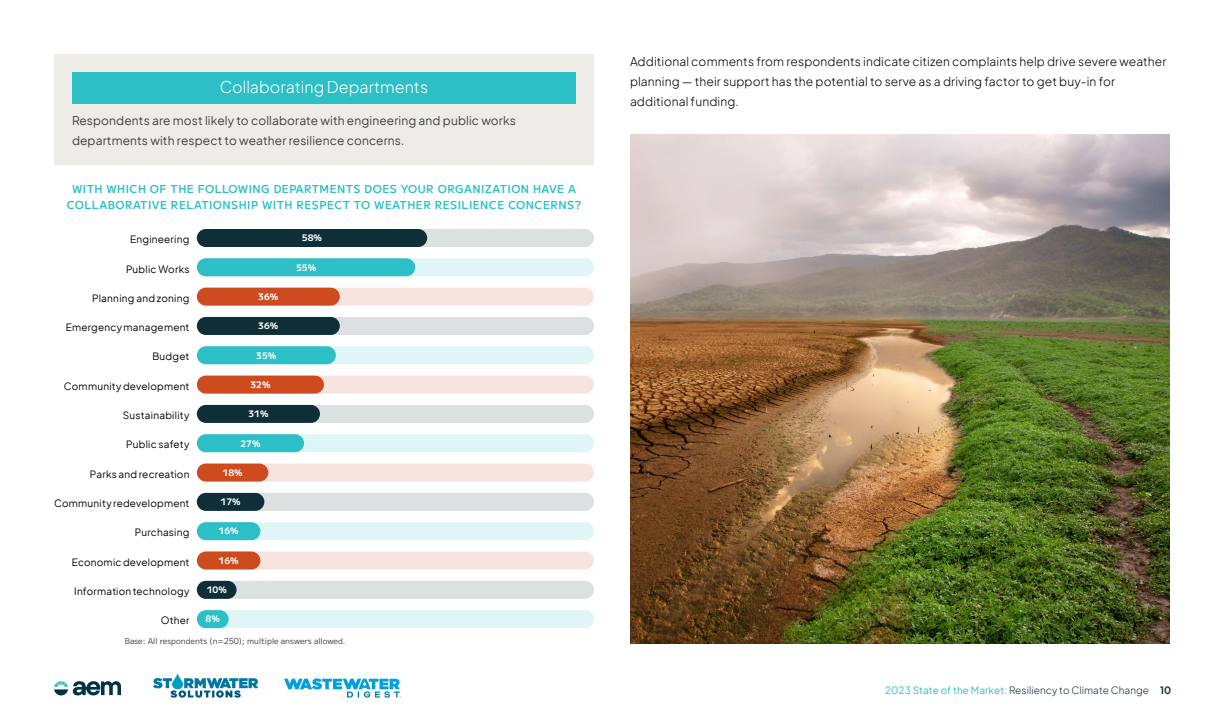
<style>
.page{position:relative;width:1224px;height:720px;background:#fff}
.page>*{position:absolute;margin:0;border:0;box-sizing:border-box;transform-origin:0 0}
.t1{font:300 16px "Plus Jakarta Sans";color:#fff}
.t2{font:300 12px/20px "Plus Jakarta Sans";letter-spacing:.01em;color:#000}
.t3{font:12px/20px "Plus Jakarta Sans";letter-spacing:.01em;color:#414042}
.t4{font:100 11px/16px "MPLUS1";letter-spacing:.04em;color:#2cbfc5;text-align:center}
.t5{font:10px "Plus Jakarta Sans";letter-spacing:.025em;color:#000}
.t6{font:300 10px "Plus Jakarta Sans";letter-spacing:.01em;color:#0e2f37}
.t7{font:100 9px "MPLUS1";color:#fff}
.t8{font:100 8px "MPLUS1";color:#414042}
.s1{font-weight:400;color:#2cbfc5}
.s2{font-weight:700}
</style>
<div class="page">
<svg style="left:54px;top:681px;width:67px;height:14px"></svg>
<svg style="left:153px;top:674px;width:105px;height:24px"></svg>
<svg style="left:284px;top:678px;width:117px;height:20px"></svg>
<div style="left:197px;top:229px;width:397px;height:18px;background:#dbe0e1;border-radius:9px"></div>
<div style="left:197px;top:229px;width:230px;height:18px;background:#0e2f37;border-radius:9px"></div>
<div style="left:197px;top:346px;width:397px;height:18px;background:#dff5f6;border-radius:9px"></div>
<div style="left:197px;top:346px;width:139px;height:18px;background:#2cbfc5;border-radius:9px"></div>
<div style="left:197px;top:464px;width:397px;height:18px;background:#f8e4de;border-radius:9px"></div>
<div style="left:197px;top:464px;width:71px;height:18px;background:#ce4b20;border-radius:9px"></div>
<div style="left:197px;top:288px;width:397px;height:18px;background:#f8e4de;border-radius:9px"></div>
<div style="left:197px;top:288px;width:143px;height:18px;background:#ce4b20;border-radius:9px"></div>
<div style="left:197px;top:405px;width:397px;height:18px;background:#dbe0e1;border-radius:9px"></div>
<div style="left:197px;top:405px;width:123px;height:18px;background:#0e2f37;border-radius:9px"></div>
<div style="left:197px;top:522px;width:397px;height:18px;background:#dff5f6;border-radius:9px"></div>
<div style="left:197px;top:522px;width:63px;height:18px;background:#2cbfc5;border-radius:9px"></div>
<div style="left:197px;top:581px;width:397px;height:18px;background:#dbe0e1;border-radius:9px"></div>
<div style="left:197px;top:581px;width:40px;height:18px;background:#0e2f37;border-radius:9px"></div>
<div style="left:197px;top:258px;width:397px;height:18px;background:#dff5f6;border-radius:9px"></div>
<div style="left:197px;top:258px;width:218px;height:18px;background:#2cbfc5;border-radius:9px"></div>
<div style="left:197px;top:376px;width:397px;height:18px;background:#f8e4de;border-radius:9px"></div>
<div style="left:197px;top:376px;width:127px;height:18px;background:#ce4b20;border-radius:9px"></div>
<div style="left:197px;top:493px;width:397px;height:18px;background:#dbe0e1;border-radius:9px"></div>
<div style="left:197px;top:493px;width:67px;height:18px;background:#0e2f37;border-radius:9px"></div>
<div style="left:197px;top:317px;width:397px;height:18px;background:#dbe0e1;border-radius:9px"></div>
<div style="left:197px;top:317px;width:143px;height:18px;background:#0e2f37;border-radius:9px"></div>
<div style="left:197px;top:434px;width:397px;height:18px;background:#dff5f6;border-radius:9px"></div>
<div style="left:197px;top:434px;width:107px;height:18px;background:#2cbfc5;border-radius:9px"></div>
<div style="left:197px;top:552px;width:397px;height:18px;background:#f8e4de;border-radius:9px"></div>
<div style="left:197px;top:552px;width:63px;height:18px;background:#ce4b20;border-radius:9px"></div>
<div style="left:197px;top:610px;width:397px;height:18px;background:#dff5f6;border-radius:9px"></div>
<div style="left:197px;top:610px;width:32px;height:18px;background:#2cbfc5;border-radius:9px"></div>
<img style="left:630px;top:134px;width:540px;height:510px">
<div style="left:54px;top:54px;width:540px;height:111px;background:#edece8"></div>
<div style="left:72px;top:72px;width:504px;height:31px;background:#2cbfc5"></div>
<h1 class="t1" style="left:220px;top:74px;width:210px">Collaborating Departments</h1>
<p class="t3" style="left:72px;top:109px;width:445px">Respondents are most likely to collaborate with engineering and public works departments with respect to weather resilience concerns.</p>
<p class="t4" style="left:67px;top:180px;width:516px">WITH WHICH OF THE FOLLOWING DEPARTMENTS DOES YOUR ORGANIZATION HAVE A<br>COLLABORATIVE RELATIONSHIP WITH RESPECT TO WEATHER RESILIENCE CONCERNS?</p>
<p class="t5" style="left:130px;top:231px;width:61px">Engineering</p>
<p class="t7" style="left:302px;top:231px;width:22px">58%</p>
<p class="t5" style="left:126px;top:261px;width:65px">Public Works</p>
<p class="t7" style="left:296px;top:260px;width:22px">55%</p>
<p class="t5" style="left:92px;top:290px;width:99px">Planning and zoning</p>
<p class="t7" style="left:258px;top:289px;width:22px">36%</p>
<p class="t5" style="left:66px;top:319px;width:125px">Emergency management</p>
<p class="t7" style="left:258px;top:319px;width:22px">36%</p>
<p class="t5" style="left:152px;top:349px;width:39px">Budget</p>
<p class="t7" style="left:256px;top:348px;width:22px">35%</p>
<p class="t5" style="left:64px;top:378px;width:127px">Community development</p>
<p class="t7" style="left:250px;top:377px;width:22px">32%</p>
<p class="t5" style="left:123px;top:407px;width:68px">Sustainability</p>
<p class="t7" style="left:248px;top:407px;width:22px">31%</p>
<p class="t5" style="left:126px;top:437px;width:65px">Public safety</p>
<p class="t7" style="left:240px;top:436px;width:22px">27%</p>
<p class="t5" style="left:90px;top:466px;width:101px">Parks and recreation</p>
<p class="t7" style="left:223px;top:465px;width:22px">18%</p>
<p class="t5" style="left:54px;top:495px;width:137px">Community redevelopment</p>
<p class="t7" style="left:221px;top:495px;width:22px">17%</p>
<p class="t5" style="left:135px;top:524px;width:56px">Purchasing</p>
<p class="t7" style="left:219px;top:524px;width:22px">16%</p>
<p class="t5" style="left:72px;top:554px;width:119px">Economic development</p>
<p class="t7" style="left:219px;top:553px;width:22px">16%</p>
<p class="t5" style="left:74px;top:583px;width:117px">Information technology</p>
<p class="t7" style="left:207px;top:583px;width:22px">10%</p>
<p class="t5" style="left:161px;top:612px;width:30px">Other</p>
<p class="t7" style="left:206px;top:612px;width:16px">8%</p>
<p class="t8" style="left:125px;top:635px;width:222px">Base: All respondents (n=250); multiple answers allowed.</p>
<p class="t2" style="left:630px;top:51px;width:538px">Additional comments from respondents indicate citizen complaints help drive severe weather planning — their support has the potential to serve as a driving factor to get buy-in for additional funding.</p>
<p class="t6" style="left:885px;top:682px;width:288px"><span class="s1">2023 State of the Market:</span> Resiliency to Climate Change <span class="s2">10</span></p>
</div>
